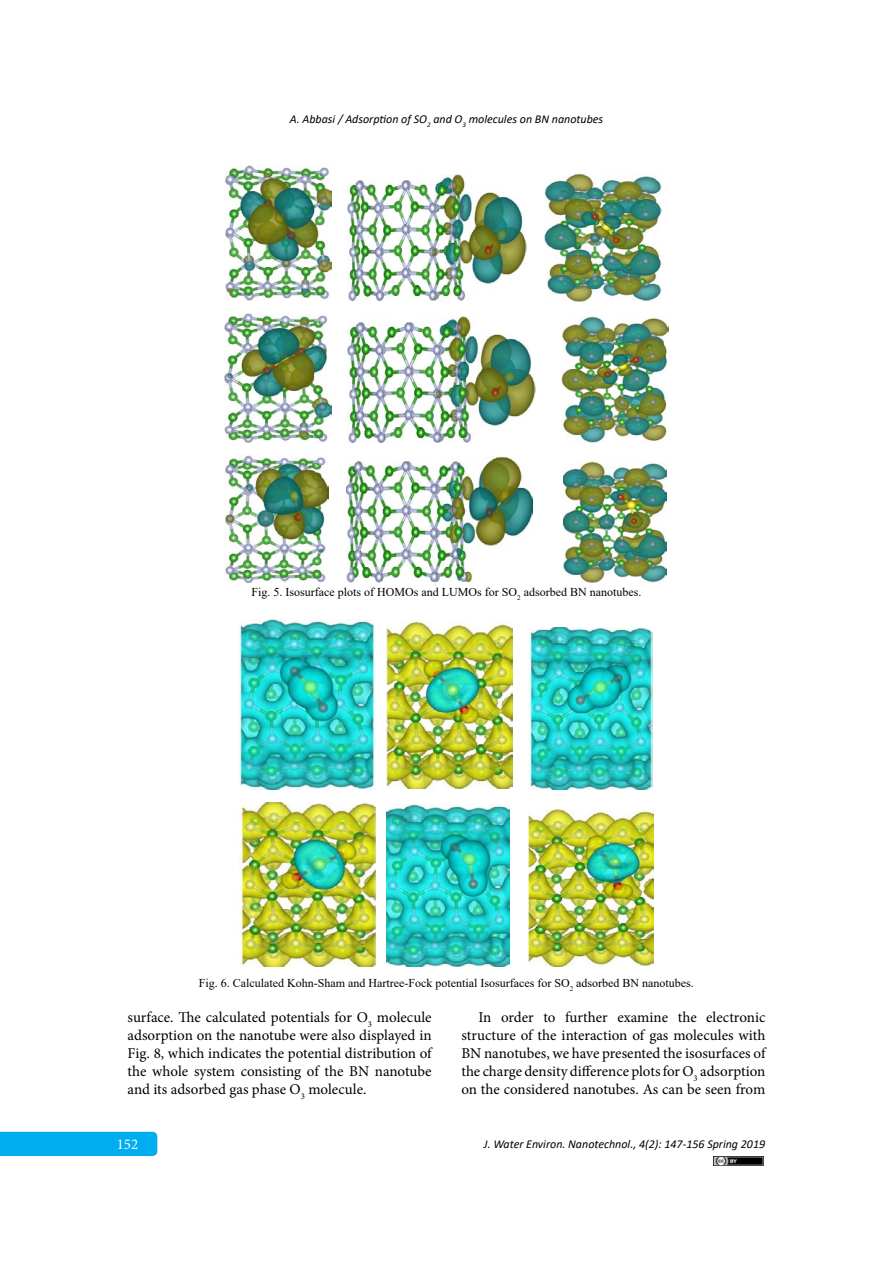
<style>
.page{position:relative;width:893px;height:1263px;background:#fff}
.page>*{position:absolute;margin:0;border:0;box-sizing:border-box;transform-origin:0 0}
.t1{font:15px/18px "Minion Pro";letter-spacing:-.005em;color:#000;text-align:justify}
.t2{font:15px "Minion Pro";color:#fff}
.t3{font:12px "Times New Roman";color:#000}
.t4{font:italic 12px "Calibri";color:#000}
.t5{font:11.7px "Times New Roman";color:#000}
.s1{font-weight:700}
</style>
<div class="page">
<div style="left:0;top:1132px;width:157px;height:24px;background:#00aeef"></div>
<img style="left:713px;top:1156px;width:50px;height:9px">
<img style="left:545px;top:173px;width:116px;height:128px">
<img style="left:347px;top:175px;width:180px;height:125px">
<img style="left:224px;top:165px;width:108px;height:135px">
<img style="left:562px;top:317px;width:106px;height:125px">
<img style="left:347px;top:317px;width:189px;height:125px">
<img style="left:224px;top:313px;width:108px;height:130px">
<img style="left:563px;top:461px;width:104px;height:121px">
<img style="left:347px;top:457px;width:185px;height:125px">
<img style="left:224px;top:455px;width:104px;height:127px">
<img style="left:529px;top:628px;width:123px;height:162px">
<img style="left:386px;top:621px;width:126px;height:168px">
<img style="left:239px;top:620px;width:137px;height:170px">
<img style="left:528px;top:809px;width:125px;height:157px">
<img style="left:386px;top:804px;width:124px;height:162px">
<img style="left:239px;top:803px;width:137px;height:163px">
<p class="t4" style="left:290px;top:111px;width:315px">A. Abbasi / Adsorption of SO<sub>2</sub> and O<sub>3</sub> molecules on BN nanotubes</p>
<p class="t3" style="left:252px;top:583px;width:391px">Fig. 5. Isosurface plots of HOMOs and LUMOs for SO<sub>2</sub> adsorbed BN nanotubes.</p>
<p class="t3" style="left:199px;top:974px;width:497px">Fig. 6. Calculated Kohn-Sham and Hartree-Fock potential Isosurfaces for SO<sub>2</sub> adsorbed BN nanotubes.</p>
<p class="t1" style="left:461px;top:1008px;width:306px;text-indent:17px">In order to further examine the electronic structure of the interaction of gas molecules with BN nanotubes, we have presented the isosurfaces of the charge density difference plots for O<sub>3</sub> adsorption on the considered nanotubes. As can be seen from</p>
<p class="t5" style="left:239px;top:978px;width:448px"><span class="s1">Figure 6.</span> Calculated Kohn-Sham and Hartree-Fock potential Isosurfaces for SO<sub>2</sub> adsorbed BN</p>
<p class="t1" style="left:128px;top:1008px;width:306px">surface. The calculated potentials for O<sub>3</sub> molecule adsorption on the nanotube were also displayed in Fig. 8, which indicates the potential distribution of the whole system consisting of the BN nanotube and its adsorbed gas phase O<sub>3</sub> molecule.</p>
<p class="t2" style="left:117px;top:1134px;width:23px">152</p>
<p class="t4" style="left:484px;top:1136px;width:283px">J. Water Environ. Nanotechnol., 4(2): 147-156 Spring 2019</p>
</div>
